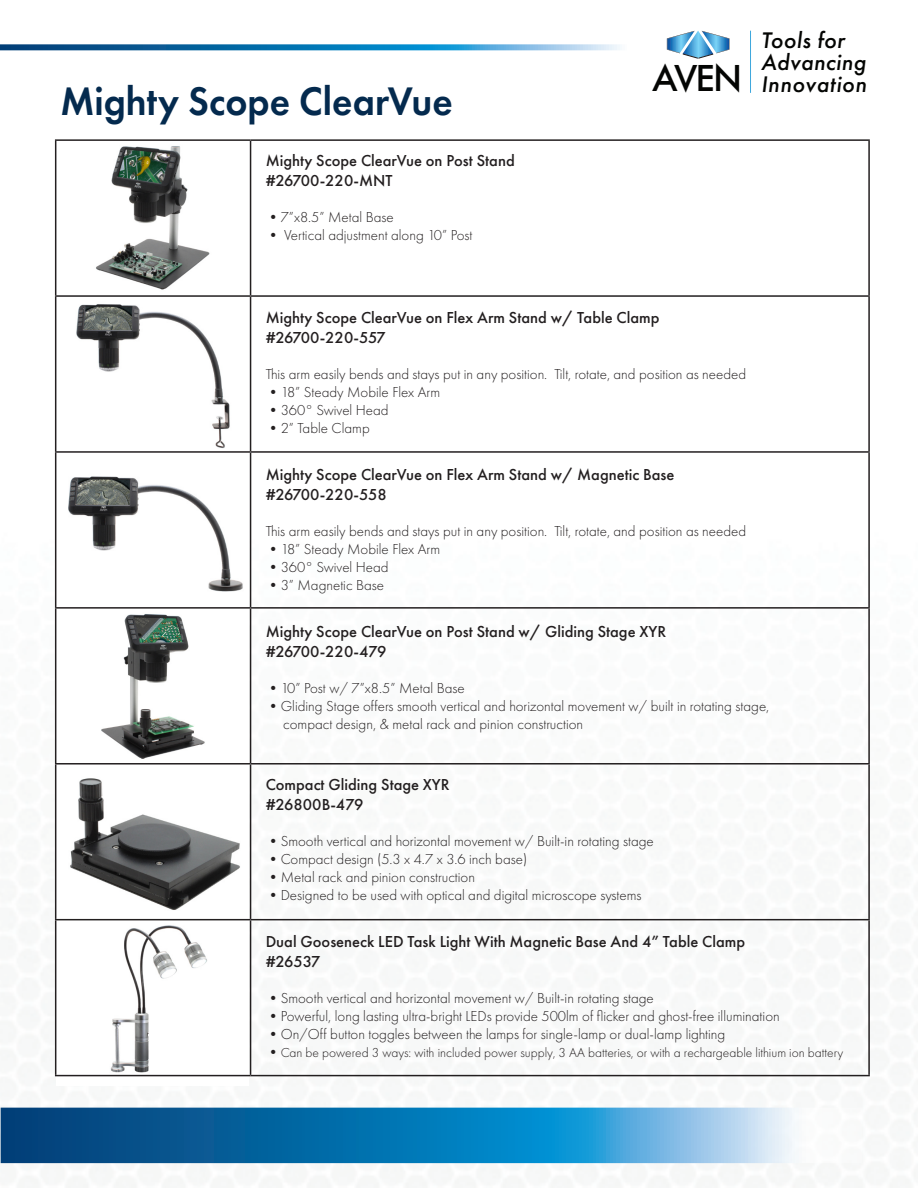
<style>
.page{position:relative;width:918px;height:1188px;background:#fff}
.page>*{position:absolute;margin:0;border:0;box-sizing:border-box;transform-origin:0 0}
.t1{font:600 41.4px "Futura PT";color:#042a4e;scale:.94 1}
.t2{font:italic 500 23.4px "Futura PT";letter-spacing:.02em;color:#040503}
.t3{font:500 16.5px "Futura PT";color:#231f20}
.t4{font:500 16.5px "Futura PT";letter-spacing:-.035em;color:#231f20}
.t5{font:500 16.5px "Futura PT";letter-spacing:-.02em;color:#231f20}
.t6{font:300 15px "Futura PT";color:#231f20}
.t7{font:300 13.5px "Futura PT";color:#231f20}
.s1{font-style:normal;font-size:39px}
.s2{font-size:15px}
</style>
<div class="page">
<svg style="left:1px;top:1108px;width:861px;height:55px;background:#388abb"></svg>
<svg style="left:0;top:44px;width:620px;height:6px;background:#3487ba"></svg>
<hr style="left:750px;top:31px;width:1px;height:62px;background:#3da7dd">
<svg style="left:667px;top:31px;width:63px;height:28px"></svg>
<img style="left:76px;top:304px;width:154px;height:144px">
<img style="left:68px;top:476px;width:175px;height:116px">
<img style="left:101px;top:614px;width:104px;height:144px">
<img style="left:70px;top:778px;width:170px;height:132px">
<img style="left:84px;top:925px;width:151px;height:150px">
<img style="left:96px;top:146px;width:114px;height:144px">
<hr style="left:55px;top:139px;width:196px;height:2px;background:#231f20">
<hr style="left:55px;top:141px;width:1px;height:154px;background:#231f20">
<hr style="left:251px;top:139px;width:619px;height:2px;background:#231f20">
<hr style="left:250px;top:141px;width:1px;height:154px;background:#231f20">
<hr style="left:868px;top:141px;width:2px;height:154px;background:#231f20">
<hr style="left:55px;top:295px;width:196px;height:2px;background:#231f20">
<hr style="left:55px;top:297px;width:1px;height:154px;background:#231f20">
<hr style="left:251px;top:295px;width:619px;height:2px;background:#231f20">
<hr style="left:250px;top:297px;width:1px;height:154px;background:#231f20">
<hr style="left:868px;top:297px;width:2px;height:154px;background:#231f20">
<hr style="left:55px;top:451px;width:196px;height:2px;background:#231f20">
<hr style="left:55px;top:453px;width:1px;height:154px;background:#231f20">
<hr style="left:251px;top:451px;width:619px;height:2px;background:#231f20">
<hr style="left:250px;top:453px;width:1px;height:154px;background:#231f20">
<hr style="left:868px;top:453px;width:2px;height:154px;background:#231f20">
<hr style="left:55px;top:607px;width:196px;height:2px;background:#231f20">
<hr style="left:55px;top:609px;width:1px;height:154px;background:#231f20">
<hr style="left:251px;top:607px;width:619px;height:2px;background:#231f20">
<hr style="left:250px;top:609px;width:1px;height:154px;background:#231f20">
<hr style="left:868px;top:609px;width:2px;height:154px;background:#231f20">
<hr style="left:55px;top:763px;width:196px;height:2px;background:#231f20">
<hr style="left:55px;top:765px;width:1px;height:154px;background:#231f20">
<hr style="left:251px;top:763px;width:619px;height:2px;background:#231f20">
<hr style="left:250px;top:765px;width:1px;height:154px;background:#231f20">
<hr style="left:868px;top:765px;width:2px;height:154px;background:#231f20">
<hr style="left:55px;top:919px;width:196px;height:1px;background:#231f20">
<hr style="left:55px;top:920px;width:1px;height:155px;background:#231f20">
<hr style="left:251px;top:919px;width:619px;height:1px;background:#231f20">
<hr style="left:250px;top:920px;width:1px;height:155px;background:#231f20">
<hr style="left:868px;top:920px;width:2px;height:155px;background:#231f20">
<hr style="left:55px;top:1075px;width:196px;height:1px;background:#231f20">
<hr style="left:251px;top:1075px;width:619px;height:1px;background:#231f20">
<p class="t1" style="left:60px;top:75px;width:419px">Mighty Scope ClearVue</p>
<p class="t3" style="left:266px;top:151px;width:251px">Mighty Scope ClearVue on Post Stand</p>
<p class="t3" style="left:266px;top:171px;width:128px">#26700-220-MNT</p>
<p class="t6" style="left:266px;top:209px;width:130px">•7”x8.5” Metal Base</p>
<p class="t6" style="left:266px;top:227px;width:208px">• Vertical adjustment along 10” Post</p>
<p class="t2" style="left:761px;top:26px;width:85px">Tools for</p>
<p class="t2" style="left:761px;top:48px;width:106px">Advancing</p>
<p class="t2" style="left:652px;top:70px;width:216px"><span class="s1">AVEN</span> Innovation</p>
<p class="t3" style="left:266px;top:308px;width:395px">Mighty Scope ClearVue on Flex Arm Stand w/ Table Clamp</p>
<p class="t4" style="left:266px;top:328px;width:122px">#26700-220-557</p>
<p class="t6" style="left:266px;top:366px;width:482px">This arm easily bends and stays put in any position. Tilt, rotate, and position as needed</p>
<p class="t6" style="left:266px;top:384px;width:176px">•18” Steady Mobile Flex Arm</p>
<p class="t6" style="left:266px;top:402px;width:125px">•360° Swivel Head</p>
<p class="t6" style="left:266px;top:420px;width:106px">•2” Table Clamp</p>
<p class="t3" style="left:266px;top:465px;width:410px">Mighty Scope ClearVue on Flex Arm Stand w/ Magnetic Base</p>
<p class="t3" style="left:266px;top:484px;width:123px">#26700-220-558</p>
<p class="t6" style="left:266px;top:522px;width:482px">This arm easily bends and stays put in any position. Tilt, rotate, and position as needed</p>
<p class="t6" style="left:266px;top:540px;width:176px">•18” Steady Mobile Flex Arm</p>
<p class="t6" style="left:266px;top:558px;width:125px">•360° Swivel Head</p>
<p class="t6" style="left:266px;top:576px;width:120px">•3” Magnetic Base</p>
<p class="t3" style="left:266px;top:621px;width:402px">Mighty Scope ClearVue on Post Stand w/ Gliding Stage XYR</p>
<p class="t5" style="left:266px;top:641px;width:122px">#26700-220-479</p>
<p class="t6" style="left:266px;top:679px;width:201px">•10” Post w/ 7”x8.5” Metal Base</p>
<p class="t6" style="left:266px;top:697px;width:505px">•Gliding Stage offers smooth vertical and horizontal movement w/ built in rotating stage,</p>
<p class="t6" style="left:283px;top:715px;width:302px">compact design, &amp; metal rack and pinion construction</p>
<p class="t3" style="left:266px;top:775px;width:186px">Compact Gliding Stage XYR</p>
<p class="t3" style="left:266px;top:795px;width:99px">#26800B-479</p>
<p class="t6" style="left:266px;top:833px;width:390px">•Smooth vertical and horizontal movement w/ Built-in rotating stage</p>
<p class="t6" style="left:266px;top:851px;width:263px">•Compact design (5.3 x 4.7 x 3.6 inch base)</p>
<p class="t6" style="left:266px;top:869px;width:211px">•Metal rack and pinion construction</p>
<p class="t6" style="left:266px;top:887px;width:377px">•Designed to be used with optical and digital microscope systems</p>
<p class="t3" style="left:266px;top:932px;width:481px">Dual Gooseneck LED Task Light With Magnetic Base And 4” Table Clamp</p>
<p class="t3" style="left:266px;top:952px;width:56px">#26537</p>
<p class="t6" style="left:266px;top:990px;width:390px">•Smooth vertical and horizontal movement w/ Built-in rotating stage</p>
<p class="t6" style="left:266px;top:1008px;width:516px">•Powerful, long lasting ultra-bright LEDs provide 500lm of flicker and ghost-free illumination</p>
<p class="t6" style="left:266px;top:1026px;width:461px">•On/Off button toggles between the lamps for single-lamp or dual-lamp lighting</p>
<p class="t7" style="left:266px;top:1045px;width:579px"><span class="s2">•</span>Can be powered 3 ways: with included power supply, 3 AA batteries, or with a rechargeable lithium ion battery</p>
</div>
